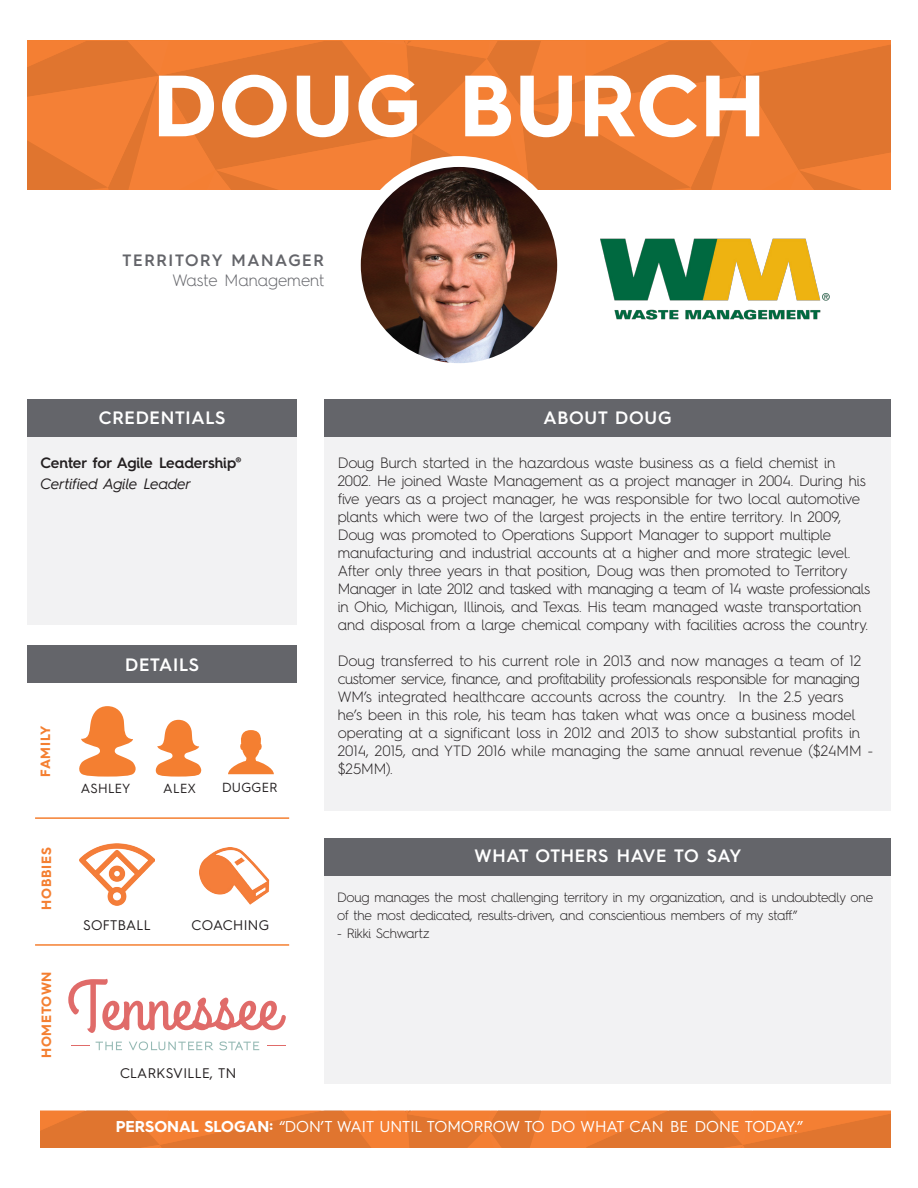
<style>
.page{position:relative;width:918px;height:1188px;background:#fff}
.page>*{position:absolute;margin:0;border:0;box-sizing:border-box;transform-origin:0 0}
.t1{font:700 87px "Hurme Geometric Sans 4";letter-spacing:.02em;color:#fff}
.t2{font:600 18px "Hurme Geometric Sans 4";letter-spacing:.04em;color:#fff}
.t3{font:600 16.5px/19.8px "Hurme Geometric Sans 4";letter-spacing:.1em;color:#64656a;text-align:right}
.t4{font:15.75px "Hurme Geometric Sans 4";color:#fff}
.t5{font:300 15px/18px "Hurme Geometric Sans 4";letter-spacing:-.01em;color:#231f20}
.t6{font:600 15px/21px "Hurme Geometric Sans 4";letter-spacing:-.005em;color:#231f20}
.t7{font:13.95px "Hurme Geometric Sans 4";letter-spacing:.025em;color:#231f20}
.t8{font:300 13.5px/18px "Hurme Geometric Sans 4";letter-spacing:-.025em;color:#231f20}
.t9{font:700 13.5px "Hurme Geometric Sans 4";letter-spacing:.05em;color:#f47f31}
.t10{font:13.2px "Hurme Geometric Sans 4";letter-spacing:.025em;color:#231f20}
.s1{font-weight:300}
.s2{font-weight:400;font-style:italic}
.s3{font-weight:700}
</style>
<div class="page">
<div style="left:324px;top:437px;width:567px;height:374px;background:#f2f2f3"></div>
<svg style="left:41px;top:1111px;width:850px;height:37px;background:#e87931"></svg>
<svg style="left:27px;top:41px;width:864px;height:149px;background:#e97a31"></svg>
<div style="left:27px;top:437px;width:269px;height:187px;background:#f2f2f3"></div>
<div style="left:27px;top:400px;width:270px;height:37px;background:#64656a"></div>
<div style="left:324px;top:857px;width:567px;height:227px;background:#f2f2f3"></div>
<div style="left:324px;top:400px;width:567px;height:37px;background:#64656a"></div>
<div style="left:324px;top:838px;width:566px;height:38px;background:#64656a"></div>
<div style="left:350px;top:156px;width:218px;height:218px;background:#fff;border-radius:50%"></div>
<img style="left:361px;top:167px;width:196px;height:196px;border-radius:98px">
<div style="left:27px;top:646px;width:270px;height:37px;background:#64656a"></div>
<hr style="left:35px;top:817px;width:254px;height:2px;background:#f47f31">
<hr style="left:35px;top:944px;width:254px;height:2px;background:#f47f31">
<img style="left:80px;top:844px;width:74px;height:62px">
<img style="left:600px;top:238px;width:230px;height:82px">
<svg style="left:228px;top:730px;width:46px;height:44px"></svg>
<svg style="left:68px;top:979px;width:218px;height:54px"></svg>
<svg style="left:96px;top:1042px;width:26px;height:8px"></svg>
<svg style="left:129px;top:1041px;width:84px;height:9px"></svg>
<svg style="left:219px;top:1041px;width:40px;height:9px"></svg>
<svg style="left:267px;top:1045px;width:19px;height:1px"></svg>
<svg style="left:71px;top:1045px;width:18px;height:1px"></svg>
<img style="left:199px;top:847px;width:71px;height:58px">
<svg style="left:79px;top:706px;width:57px;height:71px"></svg>
<svg style="left:155px;top:720px;width:47px;height:57px"></svg>
<p class="t1" style="left:153px;top:45px;width:614px">DOUG BURCH</p>
<p class="t3" style="left:123px;top:250px;width:203px">TERRITORY MANAGER<br><span class="s1">Waste Management</span></p>
<p class="t2" style="left:99px;top:405px;width:128px">CREDENTIALS</p>
<p class="t6" style="left:40px;top:452px;width:203px">Center for Agile Leadership®<br><span class="s2">Certified Agile Leader</span></p>
<p class="t5" style="left:338px;top:454px;width:534px">Doug Burch started in the hazardous waste business as a field chemist in 2002. He joined Waste Management as a project manager in 2004. During his five years as a project manager, he was responsible for two local automotive plants which were two of the largest projects in the entire territory. In 2009, Doug was promoted to Operations Support Manager to support multiple manufacturing and industrial accounts at a higher and more strategic level.<br>After only three years in that position, Doug was then promoted to Territory Manager in late 2012 and tasked with managing a team of 14 waste professionals in Ohio, Michigan, Illinois, and Texas. His team managed waste transportation and disposal from a large chemical company with facilities across the country.</p>
<p class="t5" style="left:338px;top:652px;width:537px">Doug transferred to his current role in 2013 and now manages a team of 12 customer service, finance, and profitability professionals responsible for managing WM’s integrated healthcare accounts across the country. In the 2.5 years<br>he’s been in this role, his team has taken what was once a business model operating at a significant loss in 2012 and 2013 to show substantial profits in 2014, 2015, and YTD 2016 while managing the same annual revenue ($24MM - $25MM).</p>
<p class="t2" style="left:543px;top:405px;width:130px">ABOUT DOUG</p>
<p class="t2" style="left:125px;top:652px;width:75px">DETAILS</p>
<p class="t9" style="left:36px;top:777px;width:52px;rotate:-90deg">FAMILY</p>
<p class="t9" style="left:37px;top:910px;width:64px;rotate:-90deg">HOBBIES</p>
<p class="t9" style="left:37px;top:1058px;width:88px;rotate:-90deg">HOMETOWN</p>
<p class="t10" style="left:81px;top:779px;width:51px">ASHLEY</p>
<p class="t10" style="left:222px;top:779px;width:57px">DUGGER</p>
<p class="t10" style="left:163px;top:779px;width:34px">ALEX</p>
<p class="t7" style="left:83px;top:915px;width:69px">SOFTBALL</p>
<p class="t7" style="left:192px;top:915px;width:79px">COACHING</p>
<p class="t7" style="left:120px;top:1063px;width:118px">CLARKSVILLE, TN</p>
<p class="t2" style="left:475px;top:843px;width:268px">WHAT OTHERS HAVE TO SAY</p>
<p class="t8" style="left:337px;top:888px;width:538px">Doug manages the most challenging territory in my organization, and is undoubtedly one of the most dedicated, results-driven, and conscientious members of my staff.”</p>
<p class="t8" style="left:337px;top:924px;width:94px">- Rikki Schwartz</p>
<p class="t4" style="left:116px;top:1116px;width:689px"><span class="s3">PERSONAL SLOGAN:</span> “DON’T WAIT UNTIL TOMORROW TO DO WHAT CAN BE DONE TODAY.”</p>
</div>
